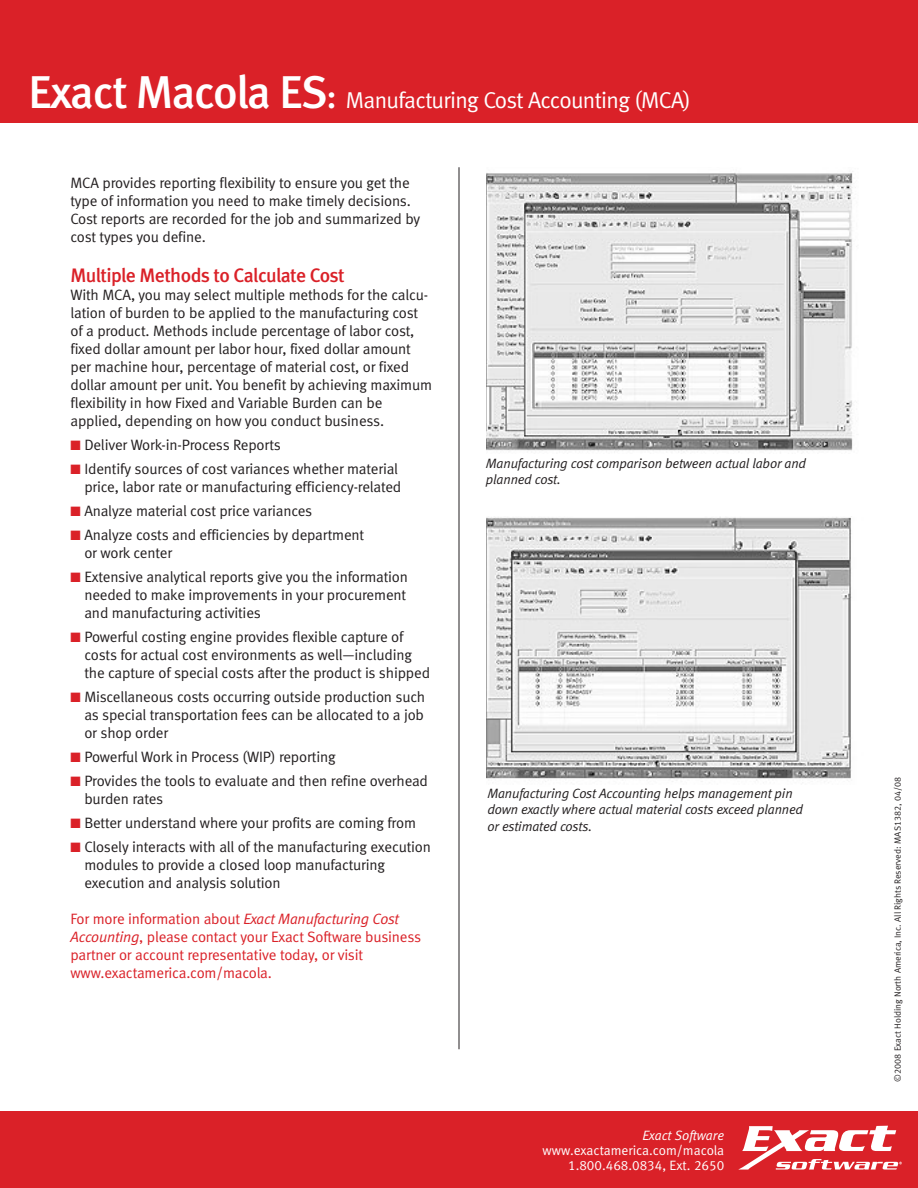
<style>
.page{position:relative;width:918px;height:1188px;background:#fff}
.page>*{position:absolute;margin:0;border:0;box-sizing:border-box;transform-origin:0 0}
.t1{font:22.95px "Meta Normal LF";letter-spacing:-.03em;color:#fff}
.t2{font:19.5px "Meta Medium LF";letter-spacing:-.035em;color:#da2128}
.t3{font:15px/18px "Meta Normal LF";letter-spacing:-.01em;color:#231f20}
.t4{font:15px/18px "Meta Normal LF";letter-spacing:-.01em;color:#da2128}
.t5{font:italic 13.5px/16.5px "Meta Normal LF";letter-spacing:-.01em;color:#231f20}
.t6{font:13.5px/15px "Meta Normal LF";color:#fff;text-align:right}
.t7{font:italic 13.5px "Meta Normal LF";color:#fff}
.t8{font:9px "Meta Normal LF";color:#231f20}
.s1{font-family:"Meta Medium LF";font-size:45.9px}
.s2{font-family:"Meta Medium LF";font-size:35.1px}
.s3{color:#da2128}
.s4{font-style:italic}
</style>
<div class="page">
<hr style="left:459px;top:167px;width:1px;height:882px;background:#231f20">
<div style="left:0;top:0;width:918px;height:123px;background:#da2128"></div>
<div style="left:0;top:1111px;width:918px;height:77px;background:#da2128"></div>
<svg style="left:738px;top:1126px;width:164px;height:44px"></svg>
<img style="left:486px;top:171px;width:370px;height:280px">
<img style="left:486px;top:517px;width:365px;height:265px">
<h1 class="t1" style="left:28px;top:87px;width:664px"><span class="s1">Exact Macola ES</span><span class="s2">:</span> Manufacturing Cost Accounting (MCA)</h1>
<p class="t3" style="left:70px;top:174px;width:351px">MCA provides reporting flexibility to ensure you get the type of information you need to make timely decisions.<br>Cost reports are recorded for the job and summarized by cost types you define.</p>
<h2 class="t2" style="left:70px;top:264px;width:276px">Multiple Methods to Calculate Cost</h2>
<p class="t3" style="left:70px;top:286px;width:363px">With MCA, you may select multiple methods for the calcu&shy;lation of burden to be applied to the manufacturing cost of a product. Methods include percentage of labor cost, fixed dollar amount per labor hour, fixed dollar amount per machine hour, percentage of material cost, or fixed dollar amount per unit. You benefit by achieving maximum flexibility in how Fixed and Variable Burden can be applied, depending on how you conduct business.</p>
<p class="t3" style="left:70px;top:436px;width:212px"><span class="s3">■</span> Deliver Work-in-Process Reports</p>
<p class="t3" style="left:70px;top:460px;width:332px;text-align:right"><span class="s3">■</span> Identify sources of cost variances whether material price, labor rate or manufacturing efficiency-related</p>
<p class="t3" style="left:70px;top:502px;width:243px"><span class="s3">■</span> Analyze material cost price variances</p>
<p class="t3" style="left:84px;top:526px;width:281px;text-indent:-14px"><span class="s3">■</span> Analyze costs and efficiencies by department or work center</p>
<p class="t3" style="left:84px;top:568px;width:325px;text-indent:-14px"><span class="s3">■</span> Extensive analytical reports give you the information needed to make improvements in your procurement and manufacturing activities</p>
<p class="t3" style="left:84px;top:628px;width:347px;text-indent:-14px"><span class="s3">■</span> Powerful costing engine provides flexible capture of costs for actual cost environments as well—including the capture of special costs after the product is shipped</p>
<p class="t3" style="left:84px;top:688px;width:342px;text-align:justify;text-indent:-14px"><span class="s3">■</span> Miscellaneous costs occurring outside production such as special transportation fees can be allocated to a job or shop order</p>
<p class="t3" style="left:70px;top:748px;width:267px"><span class="s3">■</span> Powerful Work in Process (WIP) reporting</p>
<p class="t3" style="left:84px;top:772px;width:345px;text-indent:-14px"><span class="s3">■</span> Provides the tools to evaluate and then refine overhead burden rates</p>
<p class="t3" style="left:70px;top:814px;width:347px"><span class="s3">■</span> Better understand where your profits are coming from</p>
<p class="t3" style="left:84px;top:838px;width:348px;text-indent:-14px"><span class="s3">■</span> Closely interacts with all of the manufacturing execution modules to provide a closed loop manufacturing execution and analysis solution</p>
<p class="t4" style="left:70px;top:910px;width:352px">For more information about <span class="s4">Exact Manufacturing Cost Accounting</span>, please contact your Exact Software business partner or account representative today, or visit www.exactamerica.com/macola.</p>
<p class="t5" style="left:486px;top:455px;width:322px">Manufacturing cost comparison between actual labor and planned cost.</p>
<p class="t5" style="left:487px;top:785px;width:317px">Manufacturing Cost Accounting helps management pin down exactly where actual material costs exceed planned or estimated costs.</p>
<p class="t7" style="left:643px;top:1128px;width:83px">Exact Software</p>
<p class="t6" style="left:543px;top:1143px;width:183px">www.exactamerica.com/macola<br>1.800.468.0834, Ext. 2650</p>
<p class="t8" style="left:893px;top:1082px;width:306px;rotate:-90deg">©2008 Exact Holding North America, Inc. All Rights Reserved: MAS1382, 04/08</p>
</div>
